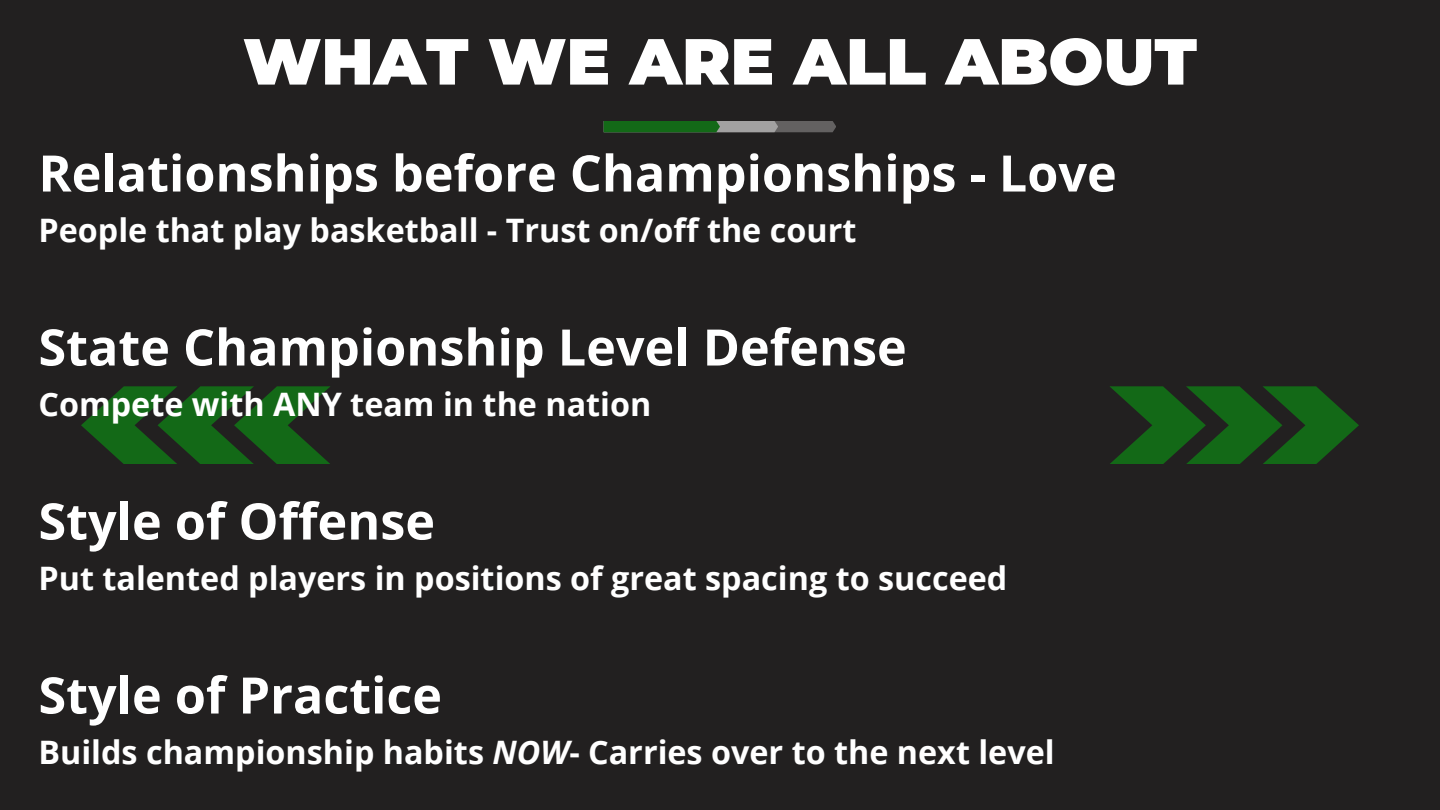
<style>
.page{position:relative;width:1440px;height:810px;background:#222020}
.page>*{position:absolute;margin:0;border:0;box-sizing:border-box;transform-origin:0 0}
.t1{font:900 65px "Montserrat";color:#fff}
.t2{font:700 50.3px "Open Sans";color:#fff}
.t3{font:700 32.3px "Open Sans";color:#fff}
.s1{font-style:italic}
</style>
<div class="page">
<svg style="left:1110px;top:386px;width:249px;height:78px"></svg>
<svg style="left:81px;top:386px;width:249px;height:78px"></svg>
<svg style="left:604px;top:121px;width:232px;height:11px;background:#4a744c"></svg>
<p class="t1" style="left:243px;top:22px;width:955px">WHAT WE ARE ALL ABOUT</p>
<p class="t2" style="left:38px;top:138px;width:1080px">Relationships before Championships - Love</p>
<p class="t3" style="left:38px;top:207px;width:819px">People that play basketball - Trust on/off the court</p>
<p class="t2" style="left:38px;top:312px;width:870px">State Championship Level Defense</p>
<p class="t3" style="left:38px;top:381px;width:614px">Compete with ANY team in the nation</p>
<p class="t2" style="left:38px;top:486px;width:398px">Style of Offense</p>
<p class="t3" style="left:38px;top:555px;width:970px">Put talented players in positions of great spacing to succeed</p>
<p class="t2" style="left:38px;top:660px;width:405px">Style of Practice</p>
<p class="t3" style="left:38px;top:729px;width:1018px">Builds championship habits <span class="s1">NOW</span>- Carries over to the next level</p>
</div>
